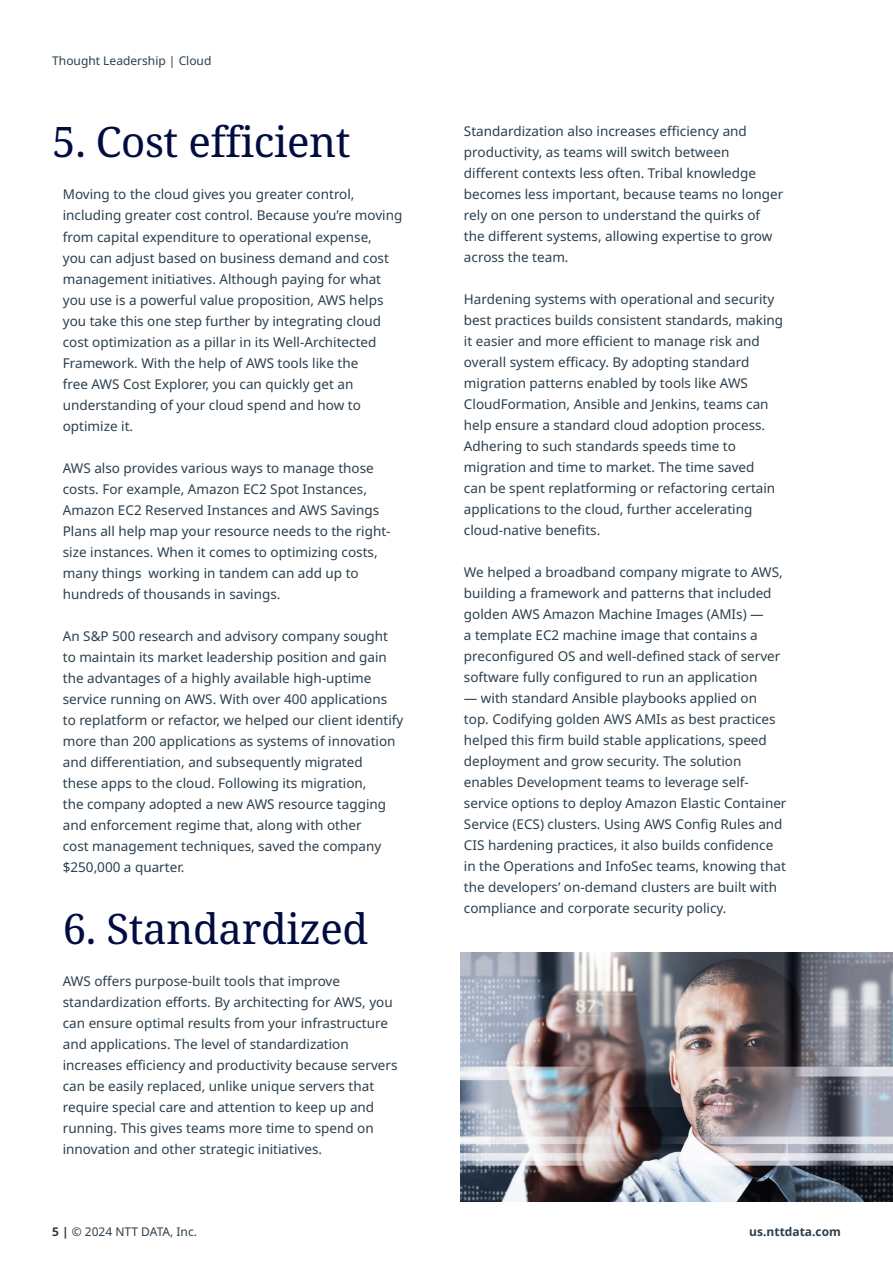
<style>
.page{position:relative;width:893px;height:1263px;background:#fff}
.page>*{position:absolute;margin:0;border:0;box-sizing:border-box;transform-origin:0 0}
.t1{font:42px "Noto Serif";letter-spacing:-.01em;color:#000c40}
.t2{font:13.5px/21px "Noto Sans";color:#2c3f4c}
.t3{font:12px "Noto Sans";color:#2c3f4c}
.t4{font:700 12px "Noto Sans";color:#2c3f4c}
.s1{font-weight:700}
</style>
<div class="page">
<img style="left:460px;top:953px;width:433px;height:249px">
<p class="t3" style="left:52px;top:54px;width:161px">Thought Leadership | Cloud</p>
<h1 class="t1" style="left:52px;top:113px;width:300px">5. Cost efficient</h1>
<p class="t2" style="left:63px;top:184px;width:341px">Moving to the cloud gives you greater control, including greater cost control. Because you’re moving from capital expenditure to operational expense,<br>you can adjust based on business demand and cost management initiatives. Although paying for what you use is a powerful value proposition, AWS helps you take this one step further by integrating cloud cost optimization as a pillar in its Well-Architected Framework. With the help of AWS tools like the<br>free AWS Cost Explorer, you can quickly get an understanding of your cloud spend and how to optimize it.</p>
<p class="t2" style="left:63px;top:457px;width:329px">AWS also provides various ways to manage those costs. For example, Amazon EC2 Spot Instances, Amazon EC2 Reserved Instances and AWS Savings Plans all help map your resource needs to the right&shy;size instances. When it comes to optimizing costs, many things working in tandem can add up to hundreds of thousands in savings.</p>
<p class="t2" style="left:63px;top:625px;width:342px">An S&amp;P 500 research and advisory company sought to maintain its market leadership position and gain the advantages of a highly available high-uptime service running on AWS. With over 400 applications to replatform or refactor, we helped our client identify more than 200 applications as systems of innovation and differentiation, and subsequently migrated<br>these apps to the cloud. Following its migration,<br>the company adopted a new AWS resource tagging and enforcement regime that, along with other<br>cost management techniques, saved the company $250,000 a quarter.</p>
<h1 class="t1" style="left:63px;top:899px;width:307px">6. Standardized</h1>
<p class="t2" style="left:63px;top:970px;width:336px">AWS offers purpose-built tools that improve standardization efforts. By architecting for AWS, you can ensure optimal results from your infrastructure and applications. The level of standardization increases efficiency and productivity because servers can be easily replaced, unlike unique servers that require special care and attention to keep up and running. This gives teams more time to spend on innovation and other strategic initiatives.</p>
<p class="t3" style="left:52px;top:1225px;width:146px"><span class="s1">5 |</span> © 2024 NTT DATA, Inc.</p>
<p class="t2" style="left:464px;top:121px;width:321px">Standardization also increases efficiency and productivity, as teams will switch between different contexts less often. Tribal knowledge becomes less important, because teams no longer rely on one person to understand the quirks of the different systems, allowing expertise to grow across the team.</p>
<p class="t2" style="left:464px;top:289px;width:321px">Hardening systems with operational and security best practices builds consistent standards, making it easier and more efficient to manage risk and overall system efficacy. By adopting standard migration patterns enabled by tools like AWS CloudFormation, Ansible and Jenkins, teams can help ensure a standard cloud adoption process.<br>Adhering to such standards speeds time to migration and time to market. The time saved<br>can be spent replatforming or refactoring certain applications to the cloud, further accelerating cloud-native benefits.</p>
<p class="t2" style="left:464px;top:562px;width:320px">We helped a broadband company migrate to AWS, building a framework and patterns that included golden AWS Amazon Machine Images (AMIs) —<br>a template EC2 machine image that contains a preconfigured OS and well-defined stack of server software fully configured to run an application</p>
<p class="t2" style="left:464px;top:688px;width:324px">— with standard Ansible playbooks applied on<br>top. Codifying golden AWS AMIs as best practices helped this firm build stable applications, speed deployment and grow security. The solution enables Development teams to leverage self&shy;service options to deploy Amazon Elastic Container Service (ECS) clusters. Using AWS Config Rules and CIS hardening practices, it also builds confidence in the Operations and InfoSec teams, knowing that the developers’ on-demand clusters are built with compliance and corporate security policy.</p>
<p class="t4" style="left:749px;top:1225px;width:93px">us.nttdata.com</p>
</div>
